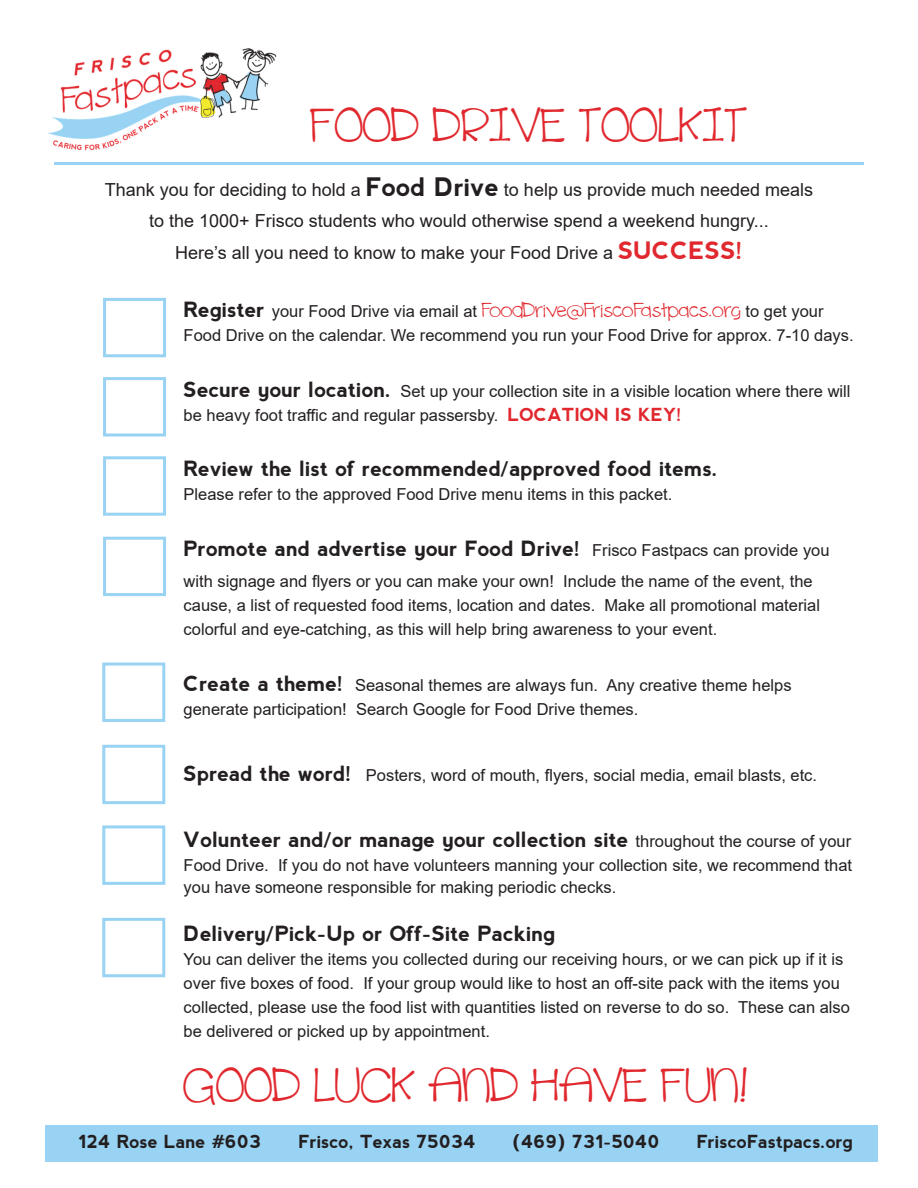
<style>
.page{position:relative;width:918px;height:1188px;background:#fff}
.page>*{position:absolute;margin:0;border:0;box-sizing:border-box;transform-origin:0 0}
.t1{font:49.5px "cinnamoncake";color:#e0282e}
.t2{font:700 21px "nevis";color:#231f20}
.t3{font:18px "Arial";color:#231f20}
.t4{font:700 18px "nevis";color:#231f20}
.t5{font:16.5px/24px "Arial";color:#231f20}
.s1{font-family:"nevis";font-weight:700;font-size:25.5px}
.s2{font-family:"nevis";font-weight:700;font-size:24px;color:#e0282e}
.s3{font-family:"nevis";font-weight:700;font-size:21px}
.s4{font-family:"cinnamoncake";font-size:21px;color:#e0282e}
.s5{font-family:"nevis";font-weight:700;font-size:18px;color:#e0282e}
.s6{font-family:"Arial";font-weight:400;font-size:16.5px}
</style>
<div class="page">
<hr style="left:54px;top:162px;width:810px;height:3px;background:#99d3f3">
<img style="left:48px;top:48px;width:229px;height:103px">
<div style="left:45px;top:1125px;width:833px;height:36px;background:#99d3f3"></div>
<div style="left:103px;top:298px;width:63px;height:59px;border:3px solid #99d3f3"></div>
<div style="left:103px;top:377px;width:63px;height:59px;border:3px solid #99d3f3"></div>
<div style="left:103px;top:456px;width:63px;height:60px;border:3px solid #99d3f3"></div>
<div style="left:103px;top:537px;width:63px;height:59px;border:3px solid #99d3f3"></div>
<div style="left:102px;top:663px;width:63px;height:59px;border:3px solid #99d3f3"></div>
<div style="left:102px;top:745px;width:63px;height:59px;border:3px solid #99d3f3"></div>
<div style="left:102px;top:825px;width:63px;height:60px;border:3px solid #99d3f3"></div>
<div style="left:102px;top:918px;width:63px;height:59px;border:3px solid #99d3f3"></div>
<p class="t1" style="left:310px;top:96px;width:439px">FOOD DRIVE TOOLKIT</p>
<p class="t3" style="left:105px;top:177px;width:710px">Thank you for deciding to hold a <span class="s1">Food Drive</span> to help us provide much needed meals</p>
<p class="t3" style="left:149px;top:208px;width:621px">to the 1000+ Frisco students who would otherwise spend a weekend hungry...</p>
<p class="t3" style="left:175px;top:240px;width:569px">Here’s all you need to know to make your Food Drive a <span class="s2">SUCCESS!</span></p>
<p class="t5" style="left:184px;top:299px;width:672px"><span class="s3">Register</span> your Food Drive via email at <span class="s4">FoodDrive@FriscoFastpacs.org</span> to get your<br>Food Drive on the calendar. We recommend you run your Food Drive for approx. 7-10 days.</p>
<p class="t5" style="left:184px;top:379px;width:668px"><span class="s3">Secure your location.</span> Set up your collection site in a visible location where there will be heavy foot traffic and regular passersby. <span class="s5">LOCATION IS KEY!</span></p>
<p class="t2" style="left:184px;top:457px;width:536px">Review the list of recommended/approved food items.</p>
<p class="t5" style="left:184px;top:482px;width:490px">Please refer to the approved Food Drive menu items in this packet.</p>
<p class="t2" style="left:184px;top:536px;width:648px">Promote and advertise your Food Drive! <span class="s6">Frisco Fastpacs can provide you</span></p>
<p class="t5" style="left:184px;top:569px;width:638px">with signage and flyers or you can make your own! Include the name of the event, the cause, a list of requested food items, location and dates. Make all promotional material colorful and eye-catching, as this will help bring awareness to your event.</p>
<p class="t5" style="left:184px;top:673px;width:610px"><span class="s3">Create a theme!</span> Seasonal themes are always fun. Any creative theme helps generate participation! Search Google for Food Drive themes.</p>
<p class="t5" style="left:184px;top:763px;width:635px"><span class="s3">Spread the word!</span> Posters, word of mouth, flyers, social media, email blasts, etc.</p>
<p class="t2" style="left:184px;top:827px;width:669px">Volunteer and/or manage your collection site <span class="s6">throughout the course of your</span></p>
<p class="t5" style="left:184px;top:854px;width:670px;line-height:22.5px">Food Drive. If you do not have volunteers manning your collection site, we recommend that you have someone responsible for making periodic checks.</p>
<p class="t2" style="left:184px;top:922px;width:373px">Delivery/Pick-Up or Off-Site Packing</p>
<p class="t5" style="left:184px;top:947px;width:668px">You can deliver the items you collected during our receiving hours, or we can pick up if it is over five boxes of food. If your group would like to host an off-site pack with the items you collected, please use the food list with quantities listed on reverse to do so. These can also be delivered or picked up by appointment.</p>
<p class="t1" style="left:183px;top:1056px;width:566px">GOOD LUCK AND HAVE FUN!</p>
<p class="t4" style="left:79px;top:1132px;width:185px">124 Rose Lane #603</p>
<p class="t4" style="left:298px;top:1132px;width:179px">Frisco, Texas 75034</p>
<p class="t4" style="left:513px;top:1132px;width:148px">(469) 731-5040</p>
<p class="t4" style="left:697px;top:1132px;width:158px">FriscoFastpacs.org</p>
</div>
